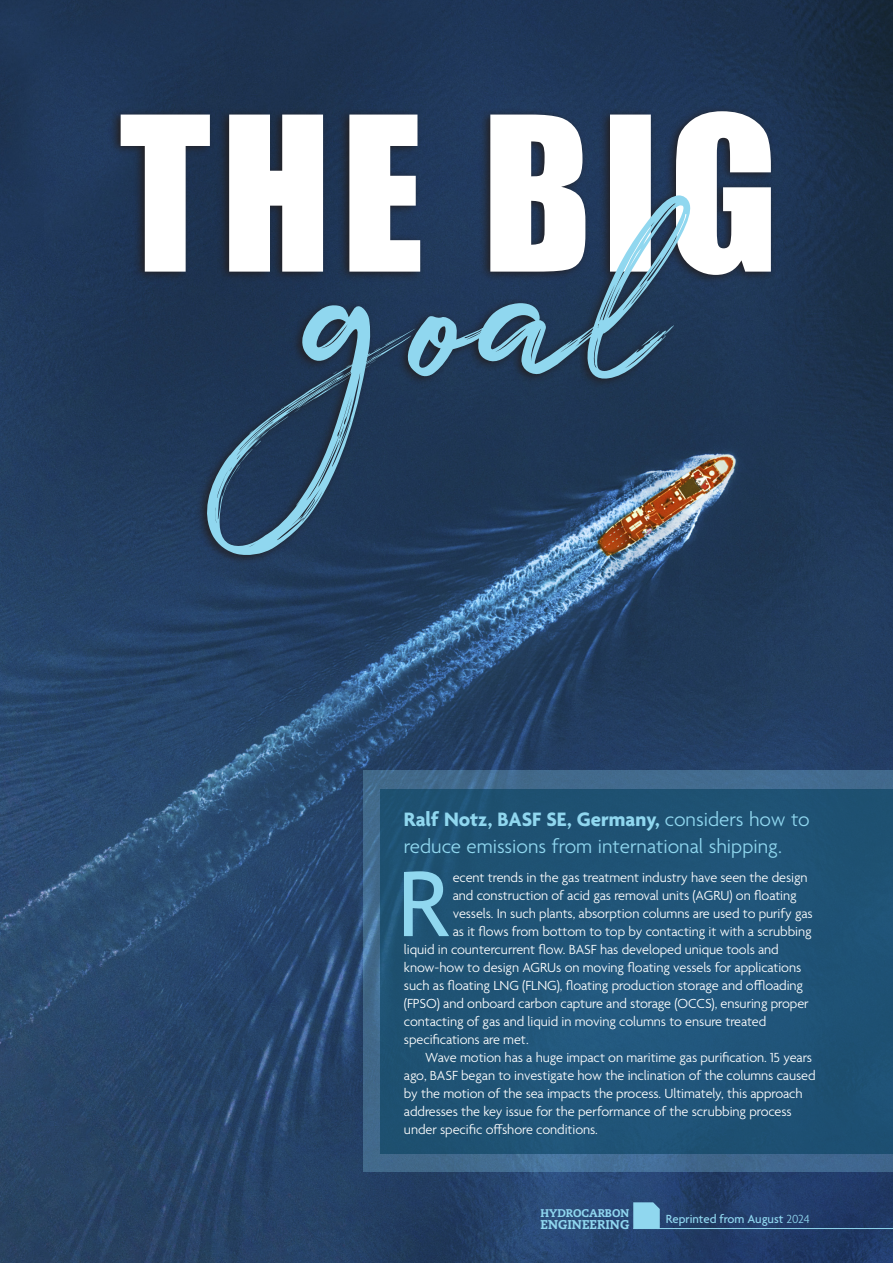
<style>
.page{position:relative;width:893px;height:1263px;background:#fff}
.page>*{position:absolute;margin:0;border:0;box-sizing:border-box;transform-origin:0 0}
.Paragraph_Style_1{font:89.7px "Trebuchet MS";color:#90d7ef}
.Underhead{font:300 21px/27px "Agenda";color:#90d7ef}
.Paragraph_Style_1-2{font:300 14.25px "Agenda";letter-spacing:-.005em;color:#fff}
.Body_Text{font:300 14.25px/18px "Agenda";letter-spacing:-.005em;color:#fff}
.Paragraph_1{font:500 12.75px "Agenda";color:#90d7ef}
.Paragraph_1-2{font:800 12.75px "Caecilia LT Pro 85";color:#90d7ef}
.Paragraph_1-3{font:800 11.1px "Caecilia LT Pro 85";color:#90d7ef}
.s1{font-weight:700}
.s2{font-weight:300}
</style>
<div class="page">
<img style="left:0;top:0;width:893px;height:1263px">
<hr style="left:633px;top:1228px;width:260px;height:1px;background:#90d7ef">
<svg style="left:633px;top:1202px;width:27px;height:27px"></svg>
<svg style="left:364px;top:770px;width:529px;height:401px;background:#416a8e"></svg>
<div style="left:381px;top:789px;width:512px;height:364px;background:#1f5376"></div>
<div style="left:109px;top:105px;width:667px;height:460px;background:#231f20;opacity:.95"></div>
<svg style="left:121px;top:111px;width:650px;height:164px"></svg>
<svg style="left:206px;top:195px;width:491px;height:362px;background:#485f78"></svg>
<p class="Underhead" style="left:404px;top:807px;width:407px"><span class="s1">Ralf Notz, BASF SE, Germany,</span> considers how to reduce emissions from international shipping.</p>
<p class="Paragraph_Style_1" style="left:397px;top:851px;width:54px">R</p>
<p class="Paragraph_Style_1-2" style="left:453px;top:870px;width:356px">ecent trends in the gas treatment industry have seen the design</p>
<p class="Paragraph_Style_1-2" style="left:453px;top:888px;width:345px">and construction of acid gas removal units (AGRU) on floating</p>
<p class="Paragraph_Style_1-2" style="left:453px;top:906px;width:362px">vessels. In such plants, absorption columns are used to purify gas</p>
<p class="Paragraph_Style_1-2" style="left:453px;top:924px;width:360px">as it flows from bottom to top by contacting it with a scrubbing</p>
<p class="Paragraph_Style_1-2" style="left:404px;top:942px;width:376px">liquid in countercurrent flow. BASF has developed unique tools and</p>
<p class="Paragraph_Style_1-2" style="left:404px;top:960px;width:399px">know-how to design AGRUs on moving floating vessels for applications</p>
<p class="Paragraph_Style_1-2" style="left:404px;top:978px;width:401px">such as floating LNG (FLNG), floating production storage and offloading</p>
<p class="Paragraph_Style_1-2" style="left:404px;top:996px;width:406px">(FPSO) and onboard carbon capture and storage (OCCS), ensuring proper</p>
<p class="Paragraph_Style_1-2" style="left:404px;top:1014px;width:364px">contacting of gas and liquid in moving columns to ensure treated</p>
<p class="Paragraph_Style_1-2" style="left:404px;top:1032px;width:126px">specifications are met.</p>
<p class="Body_Text" style="left:404px;top:1049px;width:413px;text-indent:21px">Wave motion has a huge impact on maritime gas purification. 15 years ago, BASF began to investigate how the inclination of the columns caused by the motion of the sea impacts the process. Ultimately, this approach addresses the key issue for the performance of the scrubbing process under specific offshore conditions.</p>
<p class="Paragraph_1-3" style="left:541px;top:1206px;width:90px">HYDROCARBON</p>
<p class="Paragraph_1-2" style="left:541px;top:1215px;width:90px">ENGINEERING</p>
<p class="Paragraph_1" style="left:666px;top:1212px;width:146px">Reprinted from August <span class="s2">2024</span></p>
</div>
